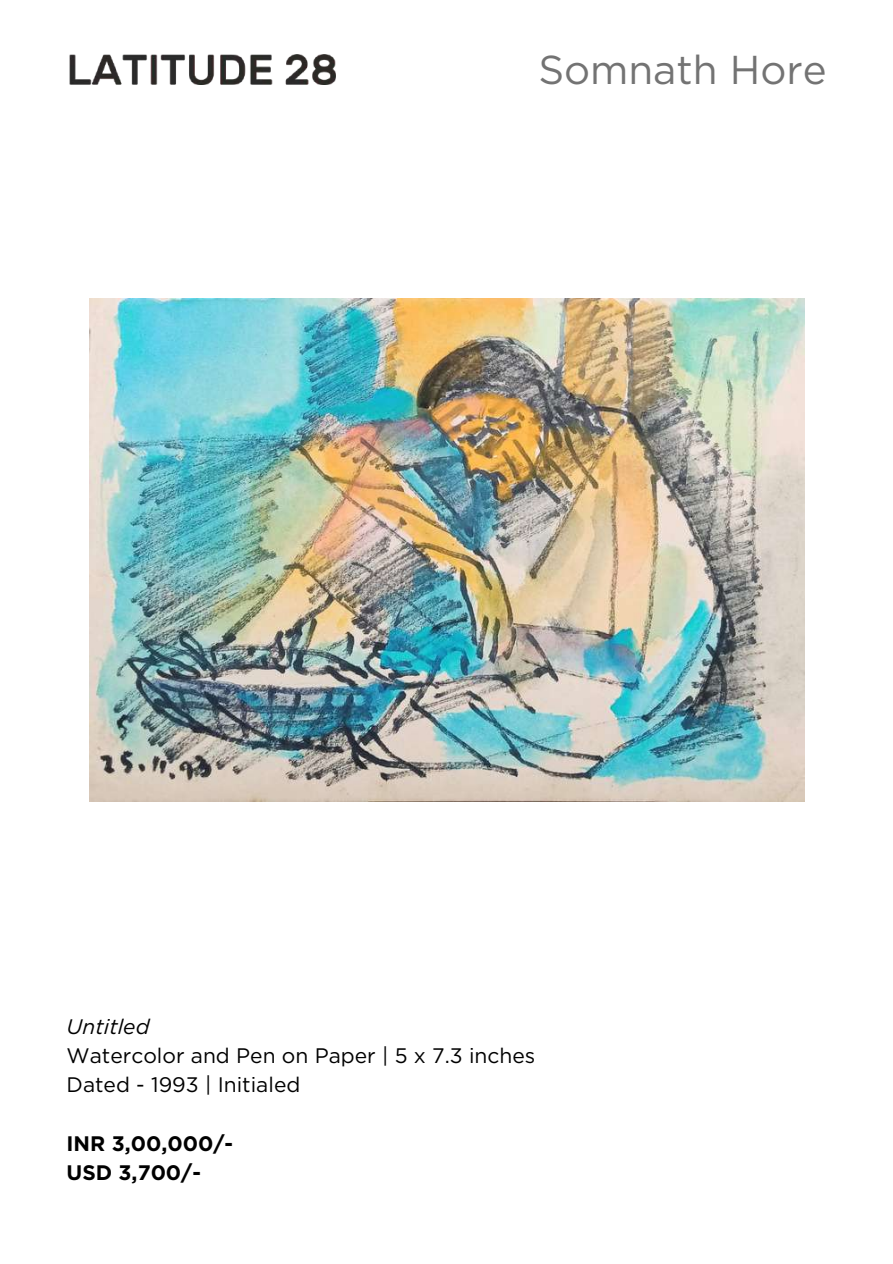
<style>
.page{position:relative;width:893px;height:1264px;background:#fff}
.page>*{position:absolute;margin:0;border:0;box-sizing:border-box;transform-origin:0 0}
.t1{font:40.35px "Gotham";color:#737373}
.t2{font:21px/29.2px "Gotham";color:#000}
.t3{font:700 21px/29.2px "Gotham";color:#000}
.t4{font:italic 21px "Gotham";color:#000}
</style>
<div class="page">
<img style="left:69px;top:54px;width:266px;height:31px">
<img style="left:89px;top:298px;width:715px;height:503px">
<h1 class="t1" style="left:538px;top:45px;width:290px">Somnath Hore</h1>
<p class="t4" style="left:67px;top:1013px;width:84px">Untitled</p>
<p class="t2" style="left:67px;top:1040px;width:470px">Watercolor and Pen on Paper | 5 x 7.3 inches<br>Dated - 1993 | Initialed</p>
<p class="t3" style="left:67px;top:1128px;width:168px">INR 3,00,000/-<br>USD 3,700/-</p>
</div>
